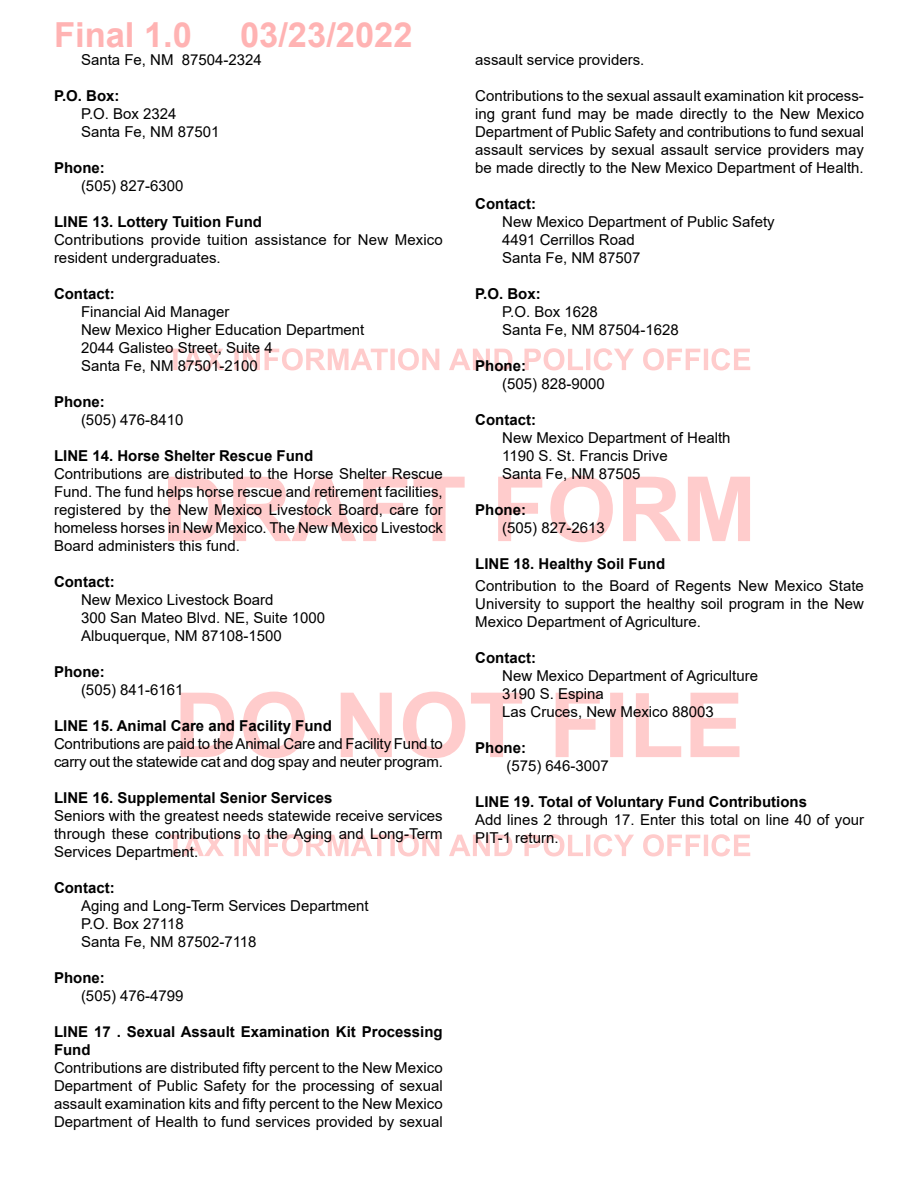
<style>
.page{position:relative;width:918px;height:1188px;background:#fff}
.page>*{position:absolute;margin:0;border:0;box-sizing:border-box;transform-origin:0 0}
.t1{font:700 34.5px "Arial";color:#ffb3b3}
.t2{font:15px/18px "Arial";color:#000}
.t3{font:700 15px/18px "Arial";color:#000}
</style>
<div class="page">
<svg style="left:167px;top:834px;width:583px;height:22px"></svg>
<svg style="left:181px;top:692px;width:559px;height:66px"></svg>
<svg style="left:168px;top:476px;width:582px;height:66px"></svg>
<svg style="left:167px;top:348px;width:583px;height:22px"></svg>
<h1 class="t1" style="left:54px;top:11px;width:140px">Final 1.0</h1>
<h1 class="t1" style="left:240px;top:11px;width:174px">03/23/2022</h1>
<p class="t2" style="left:81px;top:51px;width:182px">Santa Fe, NM 87504-2324</p>
<p class="t3" style="left:54px;top:87px;width:67px">P.O. Box:</p>
<p class="t2" style="left:81px;top:105px;width:140px">P.O. Box 2324<br>Santa Fe, NM 87501</p>
<p class="t3" style="left:54px;top:159px;width:52px">Phone:</p>
<p class="t2" style="left:81px;top:177px;width:104px">(505) 827-6300</p>
<p class="t3" style="left:54px;top:213px;width:210px">LINE 13. Lottery Tuition Fund</p>
<p class="t2" style="left:54px;top:231px;width:390px">Contributions provide tuition assistance for New Mexico resident undergraduates.</p>
<p class="t3" style="left:54px;top:285px;width:62px">Contact:</p>
<p class="t2" style="left:81px;top:303px;width:285px">Financial Aid Manager<br>New Mexico Higher Education Department<br>2044 Galisteo Street, Suite 4<br>Santa Fe, NM 87501-2100</p>
<p class="t3" style="left:54px;top:393px;width:52px">Phone:</p>
<p class="t2" style="left:81px;top:411px;width:104px">(505) 476-8410</p>
<p class="t3" style="left:54px;top:447px;width:261px">LINE 14. Horse Shelter Rescue Fund</p>
<p class="t2" style="left:54px;top:465px;width:390px;text-align:justify">Contributions are distributed to the Horse Shelter Rescue Fund. The fund helps horse rescue and retirement facilities, registered by the New Mexico Livestock Board, care for homeless horses in New Mexico. The New Mexico Livestock Board administers this fund.</p>
<p class="t3" style="left:54px;top:573px;width:62px">Contact:</p>
<p class="t2" style="left:81px;top:591px;width:246px">New Mexico Livestock Board<br>300 San Mateo Blvd. NE, Suite 1000<br>Albuquerque, NM 87108-1500</p>
<p class="t3" style="left:54px;top:663px;width:52px">Phone:</p>
<p class="t2" style="left:81px;top:681px;width:104px">(505) 841-6161</p>
<p class="t3" style="left:54px;top:717px;width:279px">LINE 15. Animal Care and Facility Fund</p>
<p class="t2" style="left:54px;top:735px;width:390px">Contributions are paid to the Animal Care and Facility Fund to carry out the statewide cat and dog spay and neuter program.</p>
<p class="t3" style="left:54px;top:789px;width:280px">LINE 16. Supplemental Senior Services</p>
<p class="t2" style="left:54px;top:807px;width:390px;text-align:justify">Seniors with the greatest needs statewide receive services through these contributions to the Aging and Long-Term Services Department.</p>
<p class="t3" style="left:54px;top:879px;width:62px">Contact:</p>
<p class="t2" style="left:81px;top:897px;width:289px">Aging and Long-Term Services Department<br>P.O. Box 27118<br>Santa Fe, NM 87502-7118</p>
<p class="t3" style="left:54px;top:969px;width:52px">Phone:</p>
<p class="t2" style="left:81px;top:987px;width:104px">(505) 476-4799</p>
<p class="t3" style="left:54px;top:1023px;width:390px">LINE 17 . Sexual Assault Examination Kit Processing<br>Fund</p>
<p class="t2" style="left:54px;top:1059px;width:390px;text-align:justify">Contributions are distributed fifty percent to the New Mexico Department of Public Safety for the processing of sexual assault examination kits and fifty percent to the New Mexico Department of Health to fund services provided by sexual</p>
<p class="t2" style="left:475px;top:51px;width:171px">assault service providers.</p>
<p class="t2" style="left:475px;top:87px;width:390px;text-align:justify">Contributions to the sexual assault examination kit process&shy;ing grant fund may be made directly to the New Mexico Department of Public Safety and contributions to fund sexual assault services by sexual assault service providers may be made directly to the New Mexico Department of Health.</p>
<p class="t3" style="left:475px;top:195px;width:62px">Contact:</p>
<p class="t2" style="left:502px;top:213px;width:274px">New Mexico Department of Public Safety<br>4491 Cerrillos Road<br>Santa Fe, NM 87507</p>
<p class="t3" style="left:475px;top:285px;width:67px">P.O. Box:</p>
<p class="t2" style="left:502px;top:303px;width:178px">P.O. Box 1628<br>Santa Fe, NM 87504-1628</p>
<p class="t3" style="left:475px;top:357px;width:52px">Phone:</p>
<p class="t2" style="left:502px;top:375px;width:104px">(505) 828-9000</p>
<p class="t3" style="left:475px;top:411px;width:62px">Contact:</p>
<p class="t2" style="left:502px;top:429px;width:230px">New Mexico Department of Health<br>1190 S. St. Francis Drive<br>Santa Fe, NM 87505</p>
<p class="t3" style="left:475px;top:501px;width:52px">Phone:</p>
<p class="t2" style="left:502px;top:519px;width:104px">(505) 827-2613</p>
<p class="t3" style="left:475px;top:555px;width:192px">LINE 18. Healthy Soil Fund</p>
<p class="t2" style="left:475px;top:576px;width:390px;text-align:justify">Contribution to the Board of Regents New Mexico State University to support the healthy soil program in the New Mexico Department of Agriculture.</p>
<p class="t3" style="left:475px;top:648px;width:62px">Contact:</p>
<p class="t2" style="left:502px;top:666px;width:257px">New Mexico Department of Agriculture<br>3190 S. Espina<br>Las Cruces, New Mexico 88003</p>
<p class="t3" style="left:475px;top:738px;width:52px">Phone:</p>
<p class="t2" style="left:506px;top:756px;width:104px">(575) 646-3007</p>
<p class="t3" style="left:475px;top:792px;width:333px">LINE 19. Total of Voluntary Fund Contributions</p>
<p class="t2" style="left:475px;top:810px;width:390px">Add lines 2 through 17. Enter this total on line 40 of your<br>PIT-1 return.</p>
</div>
